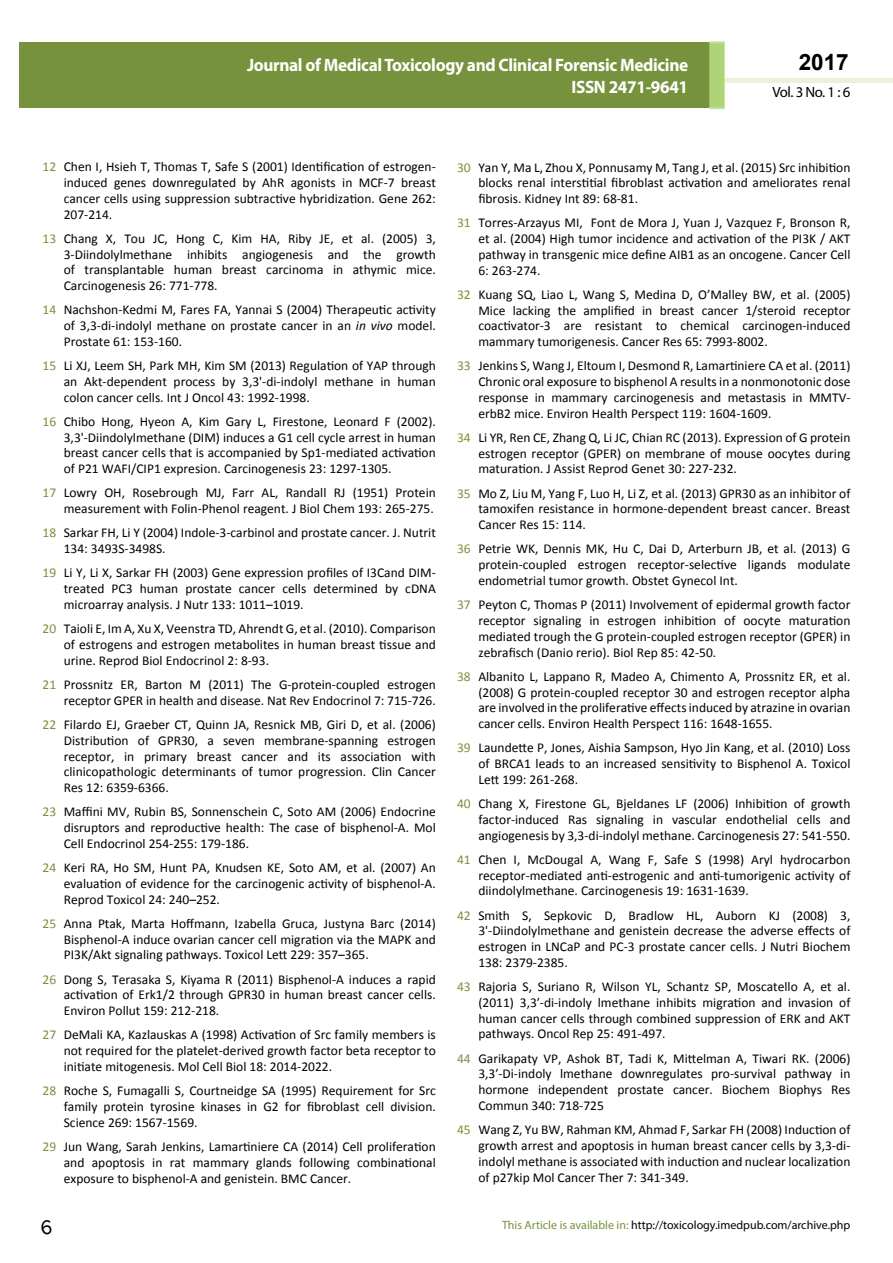
<style>
.page{position:relative;width:893px;height:1263px;background:#fff}
.page>*{position:absolute;margin:0;border:0;box-sizing:border-box;transform-origin:0 0}
.t1{font:25.5px "Tunga";color:#000}
.t2{font:700 22.5px "Arial";color:#000}
.t3{font:700 18px/21.6px "Myriad Pro";letter-spacing:-.02em;color:#fff;text-align:right;scale:.96 1}
.t4{font:700 18px/21.6px "Myriad Pro";color:#fff;text-align:right;scale:.96 1}
.t5{font:14.85px "Myriad Pro";color:#000}
.t6{font:13.5px/15.8px "Calibri";color:#000;text-align:justify}
.t7{font:12px "Myriad Pro";color:#000}
.s1{color:#77923c}
.s2{font-style:italic}
</style>
<div class="page">
<hr style="left:725px;top:78px;width:168px;height:4px;background:#e9f3d8">
<div style="left:19px;top:42px;width:690px;height:66px;background:#77923c"></div>
<div style="left:709px;top:42px;width:16px;height:66px;background:#aed477;border:1px solid #c6e0a1"></div>
<h3 class="t4" style="left:517px;top:53px;width:198px">ARCHIVOS DE MEDICINA<br>ISSN 1698-9465</h3>
<h2 class="t2" style="left:799px;top:47px;width:52px">2017</h2>
<h3 class="t3" style="left:247px;top:54px;width:461px">Journal of Medical Toxicology and Clinical Forensic Medicine<br>ISSN 2471-9641</h3>
<p class="t5" style="left:772px;top:83px;width:80px">Vol. 3 No. 1 : 6</p>
<p class="t6" style="left:64px;top:159px;width:374px;text-indent:-21px"><span class="s1">12</span> Chen I, Hsieh T, Thomas T, Safe S (2001) Identification of estrogen&shy;induced genes downregulated by AhR agonists in MCF-7 breast cancer cells using suppression subtractive hybridization. Gene 262:<br>207-214.</p>
<p class="t6" style="left:64px;top:230px;width:374px;text-indent:-21px"><span class="s1">13</span> Chang X, Tou JC, Hong C, Kim HA, Riby JE, et al. (2005) 3, 3-Diindolylmethane inhibits angiogenesis and the growth of transplantable human breast carcinoma in athymic mice.<br>Carcinogenesis 26: 771-778.</p>
<p class="t6" style="left:64px;top:302px;width:374px;text-indent:-21px"><span class="s1">14</span> Nachshon-Kedmi M, Fares FA, Yannai S (2004) Therapeutic activity of 3,3-di-indolyl methane on prostate cancer in an <span class="s2">in vivo</span> model.<br>Prostate 61: 153-160.</p>
<p class="t6" style="left:64px;top:358px;width:374px;text-indent:-21px"><span class="s1">15</span> Li XJ, Leem SH, Park MH, Kim SM (2013) Regulation of YAP through an Akt-dependent process by 3,3'-di-indolyl methane in human colon cancer cells. Int J Oncol 43: 1992-1998.</p>
<p class="t6" style="left:64px;top:414px;width:374px;text-indent:-21px"><span class="s1">16</span> Chibo Hong, Hyeon A, Kim Gary L, Firestone, Leonard F (2002).<br>3,3'-Diindolylmethane (DIM) induces a G1 cell cycle arrest in human breast cancer cells that is accompanied by Sp1-mediated activation of P21 WAFI/CIP1 expresion. Carcinogenesis 23: 1297-1305.</p>
<p class="t6" style="left:43px;top:485px;width:395px;text-align:right"><span class="s1">17</span> Lowry OH, Rosebrough MJ, Farr AL, Randall RJ (1951) Protein measurement with Folin-Phenol reagent. J Biol Chem 193: 265-275.</p>
<p class="t6" style="left:64px;top:525px;width:374px;text-indent:-21px"><span class="s1">18</span> Sarkar FH, Li Y (2004) Indole-3-carbinol and prostate cancer. J. Nutrit<br>134: 3493S-3498S.</p>
<p class="t6" style="left:64px;top:565px;width:374px;text-indent:-21px"><span class="s1">19</span> Li Y, Li X, Sarkar FH (2003) Gene expression profiles of I3Cand DIM&shy;treated PC3 human prostate cancer cells determined by cDNA microarray analysis. J Nutr 133: 1011–1019.</p>
<p class="t6" style="left:64px;top:621px;width:374px;text-indent:-21px"><span class="s1">20</span> Taioli E, Im A, Xu X, Veenstra TD, Ahrendt G, et al. (2010). Comparison of estrogens and estrogen metabolites in human breast tissue and urine. Reprod Biol Endocrinol 2: 8-93.</p>
<p class="t6" style="left:43px;top:677px;width:395px;text-align:right"><span class="s1">21</span> Prossnitz ER, Barton M (2011) The G-protein-coupled estrogen receptor GPER in health and disease. Nat Rev Endocrinol 7: 715-726.</p>
<p class="t6" style="left:64px;top:717px;width:374px;text-indent:-21px"><span class="s1">22</span> Filardo EJ, Graeber CT, Quinn JA, Resnick MB, Giri D, et al. (2006)<br>Distribution of GPR30, a seven membrane-spanning estrogen receptor, in primary breast cancer and its association with clinicopathologic determinants of tumor progression. Clin Cancer Res 12: 6359-6366.</p>
<p class="t6" style="left:64px;top:804px;width:374px;text-indent:-21px"><span class="s1">23</span> Maffini MV, Rubin BS, Sonnenschein C, Soto AM (2006) Endocrine disruptors and reproductive health: The case of bisphenol-A. Mol Cell Endocrinol 254-255: 179-186.</p>
<p class="t6" style="left:64px;top:860px;width:374px;text-indent:-21px"><span class="s1">24</span> Keri RA, Ho SM, Hunt PA, Knudsen KE, Soto AM, et al. (2007) An evaluation of evidence for the carcinogenic activity of bisphenol-A.<br>Reprod Toxicol 24: 240–252.</p>
<p class="t6" style="left:64px;top:915px;width:374px;text-indent:-21px"><span class="s1">25</span> Anna Ptak, Marta Hoffmann, Izabella Gruca, Justyna Barc (2014)<br>Bisphenol-A induce ovarian cancer cell migration via the MAPK and PI3K/Akt signaling pathways. Toxicol Lett 229: 357–365.</p>
<p class="t6" style="left:64px;top:971px;width:374px;text-indent:-21px"><span class="s1">26</span> Dong S, Terasaka S, Kiyama R (2011) Bisphenol-A induces a rapid activation of Erk1/2 through GPR30 in human breast cancer cells.<br>Environ Pollut 159: 212-218.</p>
<p class="t6" style="left:64px;top:1027px;width:374px;text-indent:-21px"><span class="s1">27</span> DeMali KA, Kazlauskas A (1998) Activation of Src family members is not required for the platelet-derived growth factor beta receptor to initiate mitogenesis. Mol Cell Biol 18: 2014-2022.</p>
<p class="t6" style="left:64px;top:1083px;width:374px;text-indent:-21px"><span class="s1">28</span> Roche S, Fumagalli S, Courtneidge SA (1995) Requirement for Src family protein tyrosine kinases in G2 for fibroblast cell division.<br>Science 269: 1567-1569.</p>
<p class="t6" style="left:64px;top:1139px;width:374px;text-indent:-21px"><span class="s1">29</span> Jun Wang, Sarah Jenkins, Lamartiniere CA (2014) Cell proliferation and apoptosis in rat mammary glands following combinational exposure to bisphenol-A and genistein. BMC Cancer.</p>
<p class="t6" style="left:478px;top:159px;width:374px;text-indent:-21px"><span class="s1">30</span> Yan Y, Ma L, Zhou X, Ponnusamy M, Tang J, et al. (2015) Src inhibition blocks renal interstitial fibroblast activation and ameliorates renal fibrosis. Kidney Int 89: 68-81.</p>
<p class="t6" style="left:478px;top:215px;width:374px;text-indent:-21px"><span class="s1">31</span> Torres-Arzayus MI, Font de Mora J, Yuan J, Vazquez F, Bronson R, et al. (2004) High tumor incidence and activation of the PI3K / AKT pathway in transgenic mice define AIB1 as an oncogene. Cancer Cell 6: 263-274.</p>
<p class="t6" style="left:478px;top:287px;width:374px;text-indent:-21px"><span class="s1">32</span> Kuang SQ, Liao L, Wang S, Medina D, O’Malley BW, et al. (2005)<br>Mice lacking the amplified in breast cancer 1/steroid receptor coactivator-3 are resistant to chemical carcinogen-induced mammary tumorigenesis. Cancer Res 65: 7993-8002.</p>
<p class="t6" style="left:478px;top:358px;width:374px;text-indent:-21px"><span class="s1">33</span> Jenkins S, Wang J, Eltoum I, Desmond R, Lamartiniere CA et al. (2011)<br>Chronic oral exposure to bisphenol A results in a nonmonotonic dose response in mammary carcinogenesis and metastasis in MMTV&shy;erbB2 mice. Environ Health Perspect 119: 1604-1609.</p>
<p class="t6" style="left:478px;top:430px;width:374px;text-indent:-21px"><span class="s1">34</span> Li YR, Ren CE, Zhang Q, Li JC, Chian RC (2013). Expression of G protein estrogen receptor (GPER) on membrane of mouse oocytes during maturation. J Assist Reprod Genet 30: 227-232.</p>
<p class="t6" style="left:478px;top:485px;width:374px;text-indent:-21px"><span class="s1">35</span> Mo Z, Liu M, Yang F, Luo H, Li Z, et al. (2013) GPR30 as an inhibitor of tamoxifen resistance in hormone-dependent breast cancer. Breast Cancer Res 15: 114.</p>
<p class="t6" style="left:478px;top:541px;width:374px;text-indent:-21px"><span class="s1">36</span> Petrie WK, Dennis MK, Hu C, Dai D, Arterburn JB, et al. (2013) G protein-coupled estrogen receptor-selective ligands modulate endometrial tumor growth. Obstet Gynecol Int.</p>
<p class="t6" style="left:478px;top:597px;width:374px;text-indent:-21px"><span class="s1">37</span> Peyton C, Thomas P (2011) Involvement of epidermal growth factor receptor signaling in estrogen inhibition of oocyte maturation mediated trough the G protein-coupled estrogen receptor (GPER) in zebrafisch (Danio rerio). Biol Rep 85: 42-50.</p>
<p class="t6" style="left:478px;top:668px;width:374px;text-indent:-21px"><span class="s1">38</span> Albanito L, Lappano R, Madeo A, Chimento A, Prossnitz ER, et al. (2008) G protein-coupled receptor 30 and estrogen receptor alpha are involved in the proliferative effects induced by atrazine in ovarian cancer cells. Environ Health Perspect 116: 1648-1655.</p>
<p class="t6" style="left:478px;top:740px;width:374px;text-indent:-21px"><span class="s1">39</span> Laundette P, Jones, Aishia Sampson, Hyo Jin Kang, et al. (2010) Loss of BRCA1 leads to an increased sensitivity to Bisphenol A. Toxicol Lett 199: 261-268.</p>
<p class="t6" style="left:478px;top:796px;width:374px;text-indent:-21px"><span class="s1">40</span> Chang X, Firestone GL, Bjeldanes LF (2006) Inhibition of growth factor-induced Ras signaling in vascular endothelial cells and angiogenesis by 3,3-di-indolyl methane. Carcinogenesis 27: 541-550.</p>
<p class="t6" style="left:478px;top:851px;width:374px;text-indent:-21px"><span class="s1">41</span> Chen I, McDougal A, Wang F, Safe S (1998) Aryl hydrocarbon receptor-mediated anti-estrogenic and anti-tumorigenic activity of diindolylmethane. Carcinogenesis 19: 1631-1639.</p>
<p class="t6" style="left:478px;top:907px;width:374px;text-indent:-21px"><span class="s1">42</span> Smith S, Sepkovic D, Bradlow HL, Auborn KJ (2008) 3, 3'-Diindolylmethane and genistein decrease the adverse effects of estrogen in LNCaP and PC-3 prostate cancer cells. J Nutri Biochem 138: 2379-2385.</p>
<p class="t6" style="left:478px;top:979px;width:374px;text-indent:-21px"><span class="s1">43</span> Rajoria S, Suriano R, Wilson YL, Schantz SP, Moscatello A, et al. (2011) 3,3′-di-indoly lmethane inhibits migration and invasion of human cancer cells through combined suppression of ERK and AKT pathways. Oncol Rep 25: 491-497.</p>
<p class="t6" style="left:478px;top:1050px;width:374px;text-indent:-21px"><span class="s1">44</span> Garikapaty VP, Ashok BT, Tadi K, Mittelman A, Tiwari RK. (2006)<br>3,3′-Di-indoly lmethane downregulates pro-survival pathway in hormone independent prostate cancer. Biochem Biophys Res Commun 340: 718-725</p>
<p class="t6" style="left:478px;top:1122px;width:374px;text-indent:-21px"><span class="s1">45</span> Wang Z, Yu BW, Rahman KM, Ahmad F, Sarkar FH (2008) Induction of growth arrest and apoptosis in human breast cancer cells by 3,3-di&shy;indolyl methane is associated with induction and nuclear localization of p27kip Mol Cancer Ther 7: 341-349.</p>
<h1 class="t1" style="left:40px;top:1210px;width:14px">6</h1>
<p class="t7" style="left:502px;top:1218px;width:350px"><span class="s1">This Article is available in:</span> http://toxicology.imedpub.com/archive.php</p>
</div>
